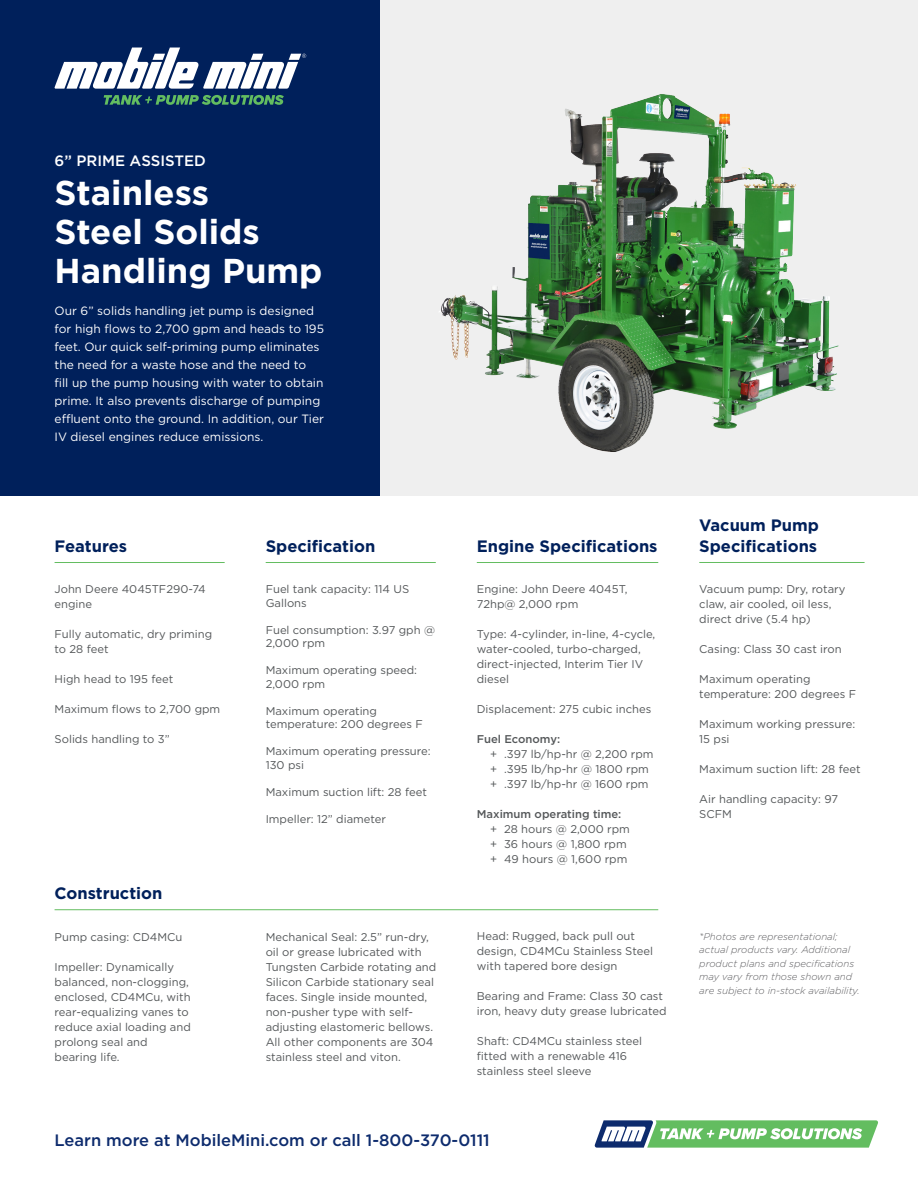
<style>
.page{position:relative;width:918px;height:1188px;background:#fff}
.page>*{position:absolute;margin:0;border:0;box-sizing:border-box;transform-origin:0 0}
.t1{font:700 34.5px/39px "Gotham";color:#fff}
.t2{font:700 16.5px/21px "Gotham";color:#00205b}
.t3{font:500 16.5px "Gotham";color:#0d2b6d}
.t4{font:500 15px "Gotham";color:#fff}
.t5{font:12px/18px "Gotham";color:#fff}
.t6{font:11.25px/15px "Gotham";color:#545759}
.t7{font:500 11.25px "Gotham";color:#545759}
.t8{font:italic 300 9.75px/13.5px "Gotham";color:#5f5f62}
</style>
<div class="page">
<div style="left:1px;top:0;width:380px;height:496px;background:#00205b"></div>
<svg style="left:104px;top:95px;width:180px;height:10px"></svg>
<svg style="left:54px;top:48px;width:252px;height:41px"></svg>
<svg style="left:594px;top:1120px;width:284px;height:28px"></svg>
<div style="left:381px;top:0;width:537px;height:496px;background:#efefef"></div>
<img style="left:439px;top:94px;width:400px;height:358px">
<hr style="left:55px;top:562px;width:170px;height:1px;background:#63bd60">
<hr style="left:266px;top:562px;width:170px;height:1px;background:#63bd60">
<hr style="left:477px;top:562px;width:181px;height:1px;background:#63bd60">
<hr style="left:55px;top:909px;width:603px;height:1px;background:#63bd60">
<hr style="left:699px;top:562px;width:166px;height:1px;background:#63bd60">
<p class="t4" style="left:55px;top:151px;width:153px">6” PRIME ASSISTED</p>
<p class="t1" style="left:55px;top:173px;width:156px">Stainless</p>
<p class="t1" style="left:55px;top:212px;width:269px">Steel Solids<br>Handling Pump</p>
<p class="t5" style="left:55px;top:302px;width:271px">Our 6” solids handling jet pump is designed for high flows to 2,700 gpm and heads to 195 feet. Our quick self-priming pump eliminates the need for a waste hose and the need to<br>fill up the pump housing with water to obtain prime. It also prevents discharge of pumping effluent onto the ground. In addition, our Tier IV diesel engines reduce emissions.</p>
<p class="t2" style="left:55px;top:535px;width:74px">Features</p>
<p class="t6" style="left:55px;top:582px;width:153px">John Deere 4045TF290-74 engine</p>
<p class="t6" style="left:55px;top:627px;width:159px">Fully automatic, dry priming to 28 feet</p>
<p class="t6" style="left:55px;top:672px;width:120px">High head to 195 feet</p>
<p class="t6" style="left:55px;top:702px;width:167px">Maximum flows to 2,700 gpm</p>
<p class="t6" style="left:55px;top:732px;width:117px">Solids handling to 3”</p>
<p class="t2" style="left:266px;top:535px;width:111px">Specification</p>
<p class="t6" style="left:266px;top:583px;width:145px;line-height:13.5px">Fuel tank capacity: 114 US<br>Gallons</p>
<p class="t6" style="left:266px;top:623px;width:171px;line-height:13.5px">Fuel consumption: 3.97 gph @<br>2,000 rpm</p>
<p class="t6" style="left:266px;top:664px;width:153px;line-height:13.5px">Maximum operating speed:<br>2,000 rpm</p>
<p class="t6" style="left:266px;top:704px;width:159px;line-height:13.5px">Maximum operating temperature: 200 degrees F</p>
<p class="t6" style="left:266px;top:745px;width:167px;line-height:13.5px">Maximum operating pressure:<br>130 psi</p>
<p class="t6" style="left:266px;top:784px;width:163px">Maximum suction lift: 28 feet</p>
<p class="t6" style="left:266px;top:811px;width:122px">Impeller: 12” diameter</p>
<p class="t2" style="left:477px;top:535px;width:182px">Engine Specifications</p>
<p class="t6" style="left:477px;top:582px;width:152px">Engine: John Deere 4045T,<br>72hp@ 2,000 rpm</p>
<p class="t6" style="left:477px;top:627px;width:180px">Type: 4-cylinder, in-line, 4-cycle, water-cooled, turbo-charged, direct-injected, Interim Tier IV diesel</p>
<p class="t6" style="left:477px;top:702px;width:176px">Displacement: 275 cubic inches</p>
<p class="t7" style="left:477px;top:732px;width:85px">Fuel Economy:</p>
<p class="t6" style="left:490px;top:747px;width:165px">+ .397 lb/hp-hr @ 2,200 rpm</p>
<p class="t6" style="left:490px;top:762px;width:160px">+ .395 lb/hp-hr @ 1800 rpm</p>
<p class="t6" style="left:490px;top:777px;width:160px">+ .397 lb/hp-hr @ 1600 rpm</p>
<p class="t7" style="left:477px;top:807px;width:146px">Maximum operating time:</p>
<p class="t6" style="left:490px;top:822px;width:141px">+ 28 hours @ 2,000 rpm</p>
<p class="t6" style="left:490px;top:837px;width:138px">+ 36 hours @ 1,800 rpm</p>
<p class="t6" style="left:490px;top:852px;width:139px">+ 49 hours @ 1,600 rpm</p>
<p class="t2" style="left:55px;top:882px;width:109px">Construction</p>
<p class="t6" style="left:55px;top:929px;width:129px">Pump casing: CD4MCu</p>
<p class="t6" style="left:55px;top:959px;width:138px">Impeller: Dynamically balanced, non-clogging, enclosed, CD4MCu, with rear-equalizing vanes to reduce axial loading and prolong seal and</p>
<p class="t6" style="left:55px;top:1049px;width:67px">bearing life.</p>
<p class="t6" style="left:266px;top:929px;width:172px">Mechanical Seal: 2.5” run-dry, oil or grease lubricated with<br>Tungsten Carbide rotating and<br>Silicon Carbide stationary seal faces. Single inside mounted, non-pusher type with self&shy;adjusting elastomeric bellows.<br>All other components are 304 stainless steel and viton.</p>
<p class="t6" style="left:477px;top:928px;width:178px">Head: Rugged, back pull out design, CD4MCu Stainless Steel with tapered bore design</p>
<p class="t6" style="left:477px;top:988px;width:191px">Bearing and Frame: Class 30 cast iron, heavy duty grease lubricated</p>
<p class="t6" style="left:477px;top:1033px;width:167px">Shaft: CD4MCu stainless steel fitted with a renewable 416 stainless steel sleeve</p>
<p class="t3" style="left:55px;top:1129px;width:437px">Learn more at MobileMini.com or call 1-800-370-0111</p>
<p class="t2" style="left:699px;top:514px;width:121px">Vacuum Pump<br>Specifications</p>
<p class="t6" style="left:699px;top:582px;width:148px">Vacuum pump: Dry, rotary claw, air cooled, oil less, direct drive (5.4 hp)</p>
<p class="t6" style="left:699px;top:642px;width:144px">Casing: Class 30 cast iron</p>
<p class="t6" style="left:699px;top:672px;width:159px">Maximum operating temperature: 200 degrees F</p>
<p class="t6" style="left:699px;top:717px;width:157px">Maximum working pressure:<br>15 psi</p>
<p class="t6" style="left:699px;top:762px;width:163px">Maximum suction lift: 28 feet</p>
<p class="t6" style="left:699px;top:792px;width:140px">Air handling capacity: 97<br>SCFM</p>
<p class="t8" style="left:699px;top:929px;width:162px">*Photos are representational; actual products vary. Additional product plans and specifications may vary from those shown and are subject to in-stock availability.</p>
</div>
